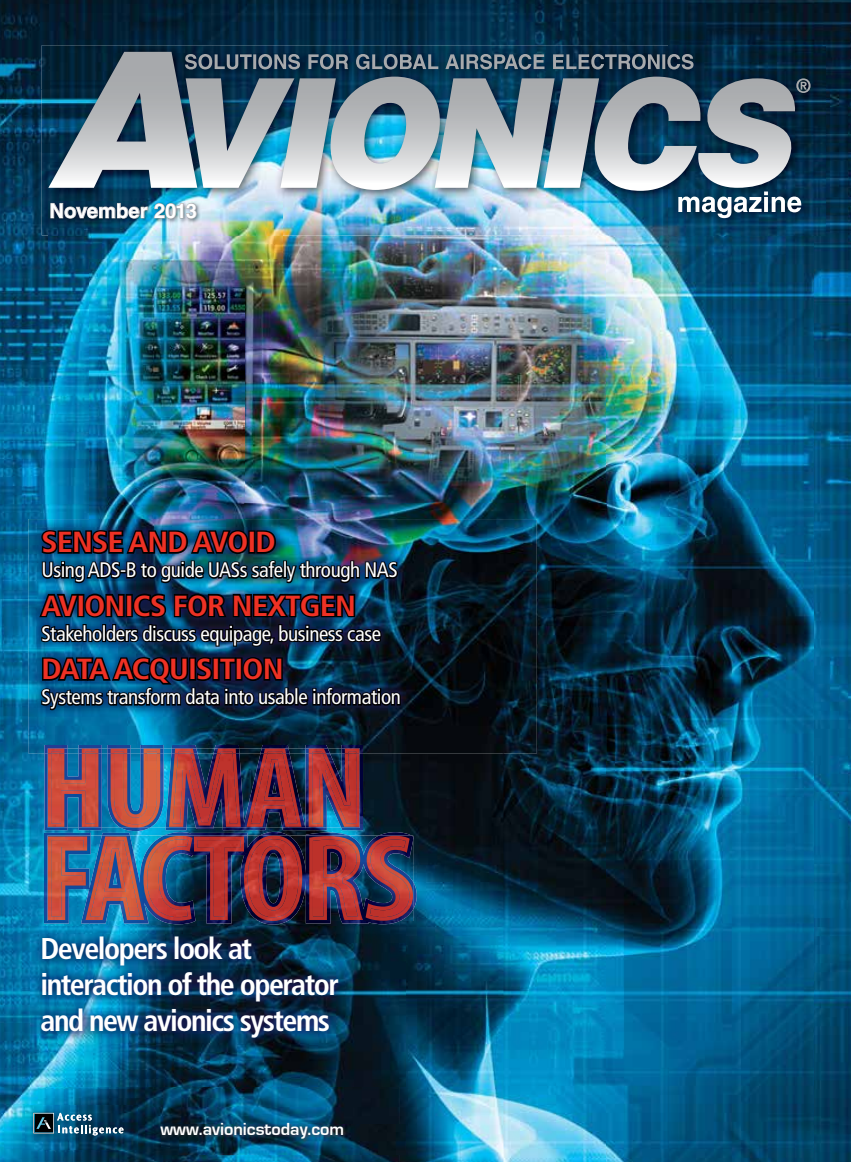
<style>
.page{position:relative;width:851px;height:1162px;background:#fff}
.page>*{position:absolute;margin:0;border:0;box-sizing:border-box;transform-origin:0 0}
.t1{font:700 condensed 30px/36px "Frutiger LT Std";letter-spacing:-.05em;color:#fff}
.t2{font:700 condensed 29.1px "Frutiger LT Std";letter-spacing:-.025em;color:#ee3124;scale:1.11 1}
.t3{font:condensed 21px "Frutiger LT Std";letter-spacing:-.02em;color:#fff}
.t4{font:700 20.25px "Helvetica LT Std";color:#fff}
.t5{font:700 18px "Eurostile";color:#fff}
</style>
<div class="page">
<img style="left:0;top:0;width:851px;height:89px">
<img style="left:0;top:89px;width:89px;height:465px">
<img style="left:813px;top:89px;width:38px;height:1072px">
<img style="left:245px;top:235px;width:361px;height:319px">
<img style="left:606px;top:235px;width:207px;height:926px">
<img style="left:89px;top:258px;width:156px;height:255px">
<img style="left:0;top:554px;width:38px;height:607px">
<img style="left:503px;top:554px;width:103px;height:607px">
<img style="left:38px;top:753px;width:51px;height:172px">
<img style="left:348px;top:753px;width:155px;height:111px">
<img style="left:89px;top:830px;width:259px;height:1px">
<img style="left:400px;top:864px;width:103px;height:297px">
<img style="left:89px;top:924px;width:311px;height:1px">
<img style="left:38px;top:1085px;width:362px;height:76px">
<img style="left:42px;top:45px;width:783px;height:190px">
<svg style="left:48px;top:52px;width:645px;height:136px;background:#7e93a0"></svg>
<img style="left:49px;top:201px;width:233px;height:57px">
<svg style="left:50px;top:203px;width:98px;height:16px;background:#375167"></svg>
<svg style="left:154px;top:203px;width:43px;height:16px"></svg>
<img style="left:44px;top:753px;width:319px;height:77px">
<img style="left:48px;top:753px;width:311px;height:74px">
<img style="left:44px;top:831px;width:373px;height:93px">
<img style="left:48px;top:835px;width:365px;height:85px">
<img style="left:26px;top:1104px;width:112px;height:45px">
<svg style="left:33px;top:1112px;width:91px;height:22px;background:#3a6379"></svg>
<img style="left:161px;top:1123px;width:244px;height:30px">
<img style="left:28px;top:519px;width:509px;height:234px">
<img style="left:48px;top:748px;width:311px;height:5px">
<img style="left:37px;top:513px;width:365px;height:207px">
<img style="left:30px;top:925px;width:375px;height:160px">
<p class="t4" style="left:50px;top:198px;width:149px">November 2013</p>
<h2 class="t2" style="left:41px;top:524px;width:213px">SENSE AND AVOID</h2>
<p class="t3" style="left:41px;top:557px;width:358px">Using ADS-B to guide UASs safely through NAS</p>
<h2 class="t2" style="left:41px;top:588px;width:285px">AVIONICS FOR NEXTGEN</h2>
<p class="t3" style="left:41px;top:621px;width:341px">Stakeholders discuss equipage, business case</p>
<h2 class="t2" style="left:41px;top:651px;width:220px">DATA ACQUISITION</h2>
<p class="t3" style="left:41px;top:684px;width:361px">Systems transform data into usable information</p>
<h1 class="t1" style="left:41px;top:930px;width:300px">Developers look at interaction of the operator and new avionics systems</h1>
<p class="t5" style="left:160px;top:1118px;width:185px">www.avionicstoday.com</p>
</div>
